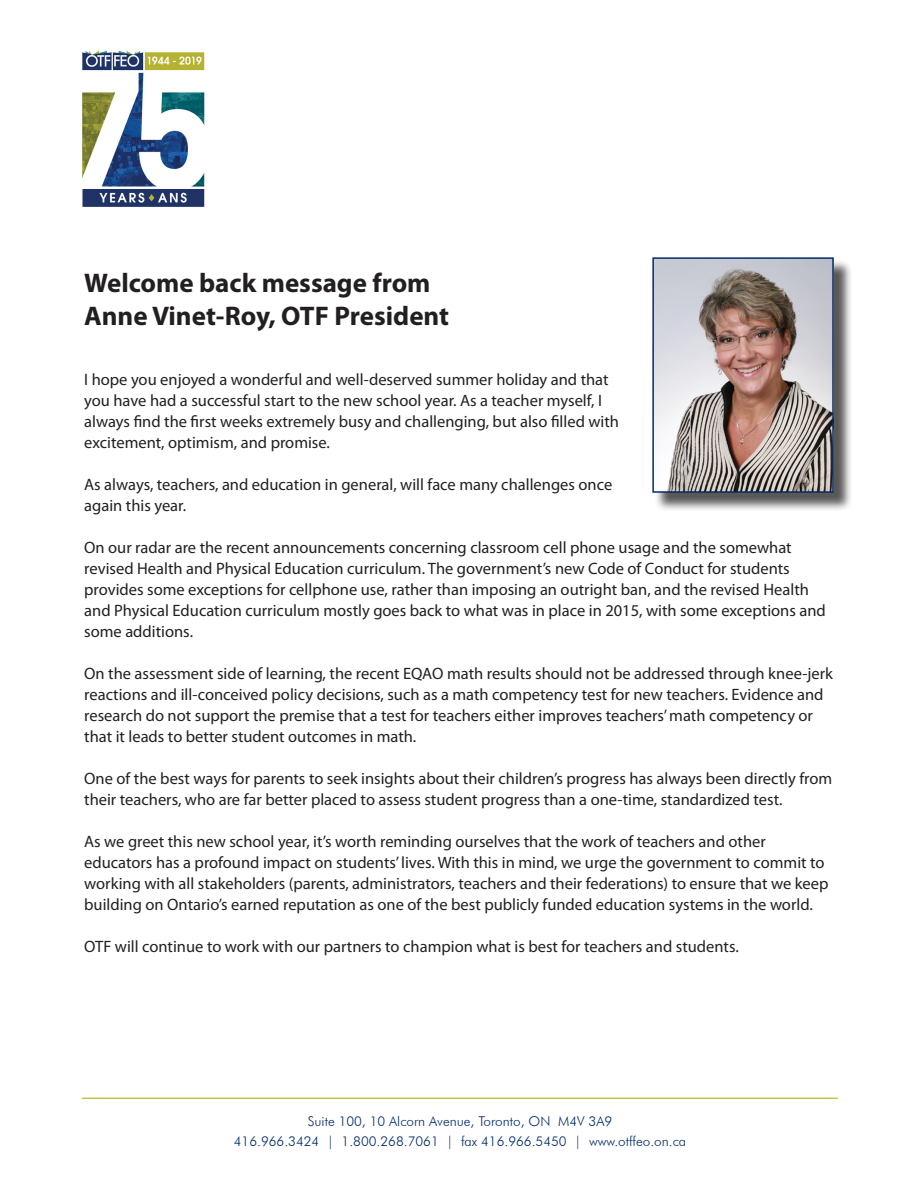
<style>
.page{position:relative;width:918px;height:1188px;background:#fff}
.page>*{position:absolute;margin:0;border:0;box-sizing:border-box;transform-origin:0 0}
.t1{font:700 27px "Myriad Pro";color:#231f20}
.t2{font:16.5px/21px "Myriad Pro";color:#231f20}
.t3{font:300 13.5px/19.5px "Futura BT";color:#002c6b;text-align:center}
</style>
<div class="page">
<hr style="left:82px;top:1098px;width:756px;height:1px;background:#b8b309">
<img style="left:82px;top:50px;width:123px;height:157px">
<div style="left:655px;top:260px;width:197px;height:251px;background:#231f20;opacity:.75"></div>
<img style="left:655px;top:260px;width:176px;height:230px">
<div style="left:652px;top:257px;width:182px;height:236px;border:2px solid #002c6b"></div>
<p class="t1" style="left:84px;top:266px;width:348px">Welcome back message from</p>
<p class="t1" style="left:84px;top:298px;width:366px">Anne Vinet-Roy, OTF President</p>
<p class="t2" style="left:84px;top:369px;width:536px">I hope you enjoyed a wonderful and well-deserved summer holiday and that you have had a successful start to the new school year. As a teacher myself, I always find the first weeks extremely busy and challenging, but also filled with excitement, optimism, and promise.</p>
<p class="t2" style="left:84px;top:474px;width:530px">As always, teachers, and education in general, will face many challenges once again this year.</p>
<p class="t2" style="left:84px;top:537px;width:743px">On our radar are the recent announcements concerning classroom cell phone usage and the somewhat revised Health and Physical Education curriculum. The government’s new Code of Conduct for students provides some exceptions for cellphone use, rather than imposing an outright ban, and the revised Health and Physical Education curriculum mostly goes back to what was in place in 2015, with some exceptions and some additions.</p>
<p class="t2" style="left:84px;top:663px;width:750px">On the assessment side of learning, the recent EQAO math results should not be addressed through knee-jerk reactions and ill-conceived policy decisions, such as a math competency test for new teachers. Evidence and research do not support the premise that a test for teachers either improves teachers’ math competency or that it leads to better student outcomes in math.</p>
<p class="t2" style="left:84px;top:768px;width:750px">One of the best ways for parents to seek insights about their children’s progress has always been directly from their teachers, who are far better placed to assess student progress than a one-time, standardized test.</p>
<p class="t2" style="left:84px;top:831px;width:746px">As we greet this new school year, it’s worth reminding ourselves that the work of teachers and other educators has a profound impact on students’ lives. With this in mind, we urge the government to commit to working with all stakeholders (parents, administrators, teachers and their federations) to ensure that we keep building on Ontario’s earned reputation as one of the best publicly funded education systems in the world.</p>
<p class="t2" style="left:84px;top:936px;width:656px">OTF will continue to work with our partners to champion what is best for teachers and students.</p>
<p class="t3" style="left:234px;top:1112px;width:454px">Suite 100, 10 Alcorn Avenue, Toronto, ON M4V 3A9<br>416.966.3424 | 1.800.268.7061 | fax 416.966.5450 | www.otffeo.on.ca</p>
</div>
